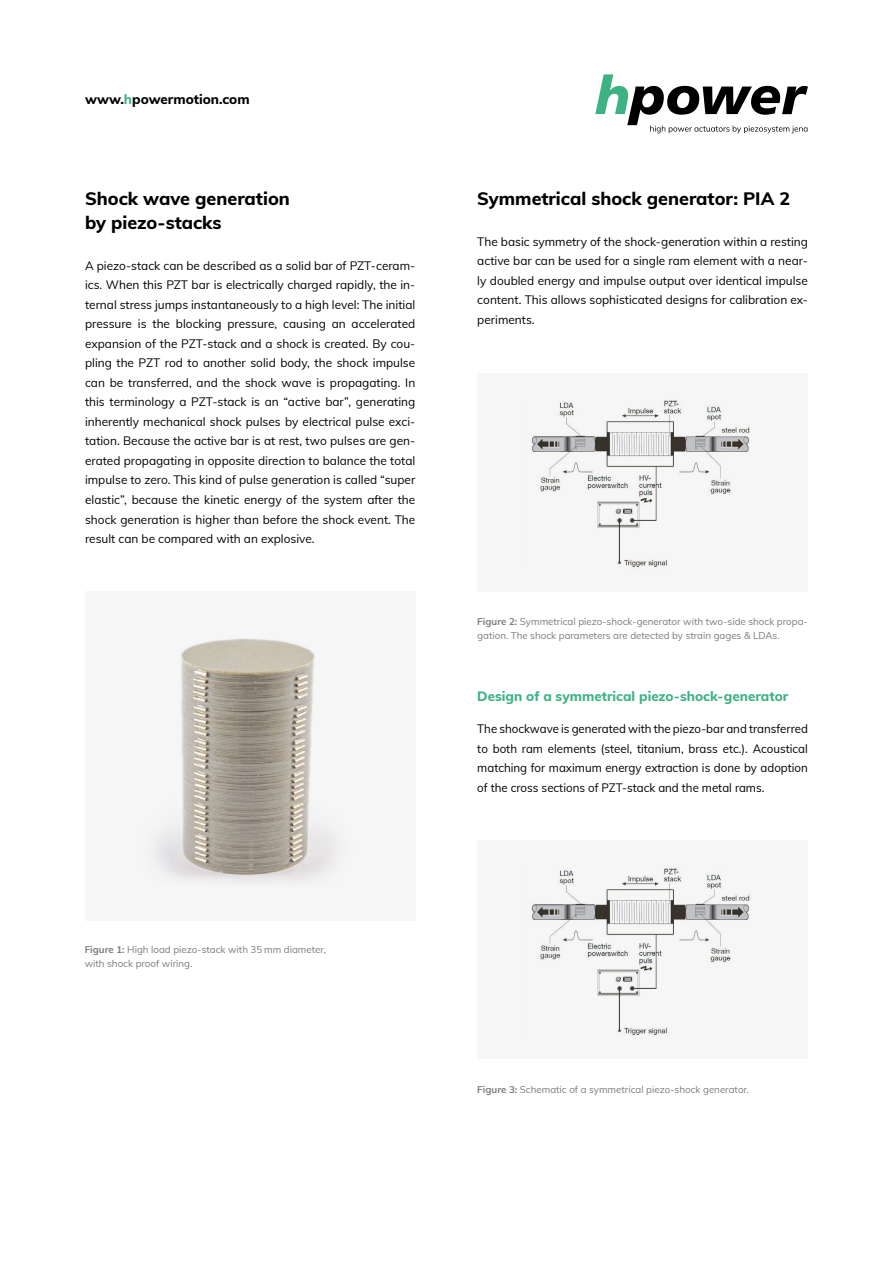
<style>
.page{position:relative;width:893px;height:1263px;background:#fff}
.page>*{position:absolute;margin:0;border:0;box-sizing:border-box;transform-origin:0 0}
.t1{font:800 18px/24px "Muli";color:#000}
.t2{font:800 13.5px "Muli";color:#3fb284}
.t3{font:800 13.5px "Muli";color:#000}
.t4{font:12px/19.5px "Muli";color:#000;text-align:justify}
.t5{font:12px/19.5px "Muli";color:#000;text-align:justify;scale:.96 1}
.t6{font:9.75px/13.5px "Muli";color:#7c7b7b}
.s1{color:#3fb284}
.s2{font-weight:700}
</style>
<div class="page">
<svg style="left:595px;top:74px;width:213px;height:59px"></svg>
<div style="left:85px;top:592px;width:330px;height:329px;background:#f6f6f6"></div>
<img style="left:156px;top:638px;width:179px;height:244px">
<div style="left:477px;top:373px;width:331px;height:219px;background:#f6f6f6"></div>
<div style="left:477px;top:840px;width:331px;height:219px;background:#f6f6f6"></div>
<img style="left:531px;top:400px;width:219px;height:167px">
<img style="left:531px;top:868px;width:219px;height:167px">
<p class="t3" style="left:85px;top:89px;width:166px">www.<span class="s1">h</span>powermotion.com</p>
<h1 class="t1" style="left:85px;top:186px;width:206px">Shock wave generation by piezo-stacks</h1>
<p class="t4" style="left:85px;top:255px;width:332px">A piezo-stack can be described as a solid bar of PZT-ceram&shy;ics. When this PZT bar is electrically charged rapidly, the in&shy;ternal stress jumps instantaneously to a high level: The initial pressure is the blocking pressure, causing an accelerated expansion of the PZT-stack and a shock is created. By cou&shy;pling the PZT rod to another solid body, the shock impulse can be transferred, and the shock wave is propagating. In this terminology a PZT-stack is an “active bar”, generating inherently mechanical shock pulses by electrical pulse exci&shy;tation. Because the active bar is at rest, two pulses are gen&shy;erated propagating in opposite direction to balance the total impulse to zero. This kind of pulse generation is called “super elastic”, because the kinetic energy of the system after the shock generation is higher than before the shock event. The result can be compared with an explosive.</p>
<p class="t6" style="left:85px;top:943px;width:243px"><span class="s2">Figure 1:</span> High load piezo-stack with 35 mm diameter, with shock proof wiring.</p>
<h1 class="t1" style="left:477px;top:186px;width:314px">Symmetrical shock generator: PIA 2</h1>
<p class="t4" style="left:477px;top:231px;width:332px">The basic symmetry of the shock-generation within a resting active bar can be used for a single ram element with a near&shy;ly doubled energy and impulse output over identical impulse content. This allows sophisticated designs for calibration ex&shy;periments.</p>
<p class="t6" style="left:477px;top:615px;width:332px"><span class="s2">Figure 2:</span> Symmetrical piezo-shock-generator with two-side shock propa&shy;gation. The shock parameters are detected by strain gages &amp; LDAs.</p>
<p class="t2" style="left:477px;top:686px;width:313px">Design of a symmetrical piezo-shock-generator</p>
<p class="t5" style="left:477px;top:719px;width:346px">The shockwave is generated with the piezo-bar and transferred to both ram elements (steel, titanium, brass etc.). Acoustical matching for maximum energy extraction is done by adoption of the cross sections of PZT-stack and the metal rams.</p>
<p class="t6" style="left:477px;top:1082px;width:273px"><span class="s2">Figure 3:</span> Schematic of a symmetrical piezo-shock generator.</p>
</div>
